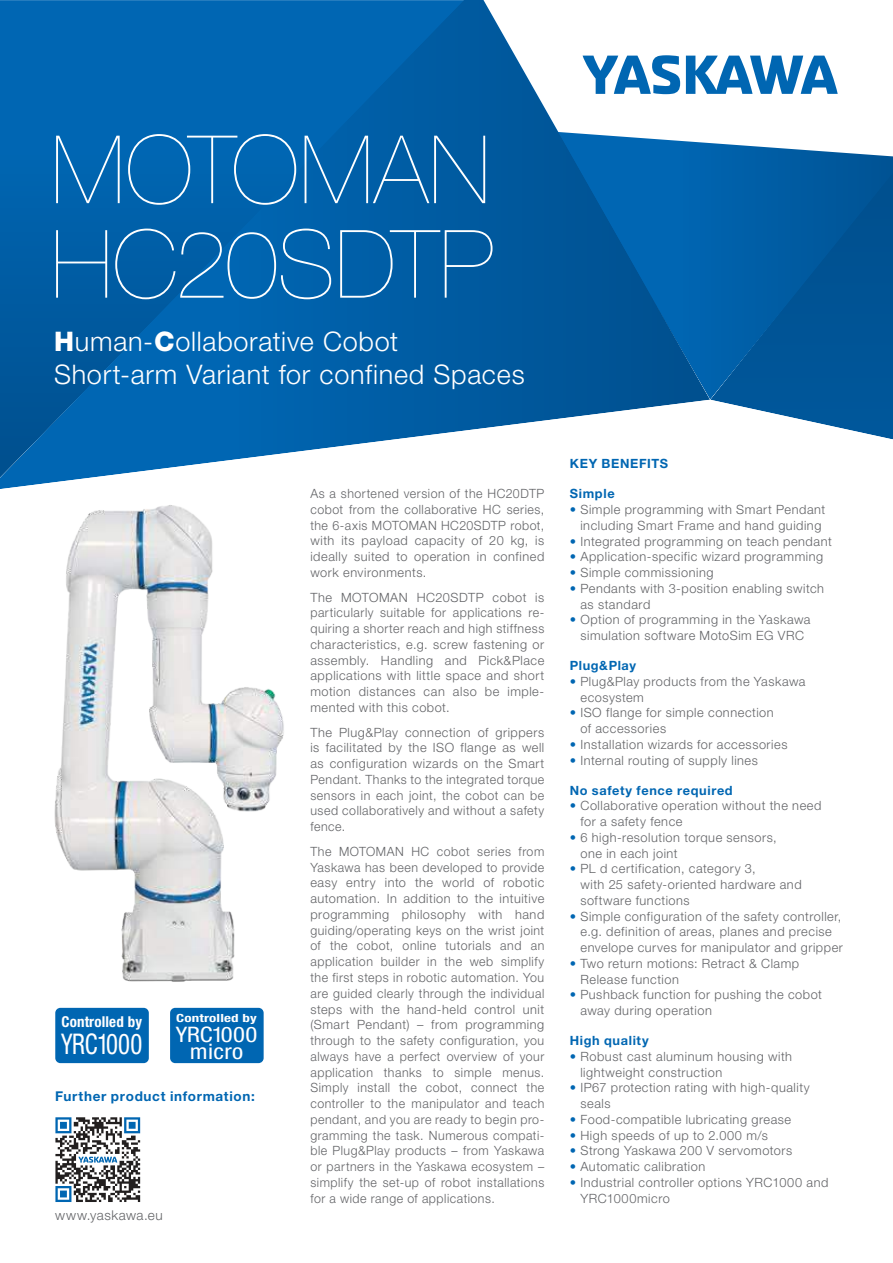
<style>
.page{position:relative;width:893px;height:1263px;background:#fff}
.page>*{position:absolute;margin:0;border:0;box-sizing:border-box;transform-origin:0 0}
.t1{font:200 94.5px/94.5px "Helvetica Neue LT Pro";letter-spacing:-.005em;color:#fff}
.t2{font:condensed 28.5px "Helvetica Neue LT Pro";letter-spacing:-.01em;color:#fff;scale:.87 1}
.t3{font:300 27px/33px "Helvetica Neue LT Pro";letter-spacing:.025em;color:#fff}
.t4{font:condensed 21.3px/16.5px "Helvetica Neue LT Pro";letter-spacing:.015em;color:#fff;text-align:center;scale:1.16 1}
.t5{font:700 condensed 15px "Helvetica Neue LT Pro";letter-spacing:.01em;color:#fff}
.t6{font:700 13.5px "Helvetica Neue LT Pro";letter-spacing:.05em;color:#0066b2}
.t7{font:300 13.5px "Helvetica Neue LT Pro";letter-spacing:.04em;color:#626366}
.t8{font:300 12.75px/15.8px "Helvetica Neue LT Pro";letter-spacing:.04em;color:#626366}
.t9{font:700 12.75px "Helvetica Neue LT Pro";letter-spacing:.05em;color:#0066b2}
.t10{font:700 condensed 11.25px "Helvetica Neue LT Pro";letter-spacing:.01em;color:#fff;scale:1.33 1}
.s1{font-weight:800}
.s2{color:#0066b2}
</style>
<div class="page">
<img style="left:712px;top:400px;width:181px;height:39px">
<img style="left:710px;top:156px;width:183px;height:244px">
<img style="left:0;top:0;width:710px;height:489px">
<div style="left:170px;top:1008px;width:94px;height:55px;background:#0066b2;border-radius:5px"></div>
<div style="left:55px;top:1008px;width:94px;height:55px;background:#0066b2;border-radius:5px"></div>
<img style="left:54px;top:505px;width:230px;height:477px">
<svg style="left:55px;top:1117px;width:85px;height:85px"></svg>
<svg style="left:483px;top:0;width:404px;height:156px"></svg>
<svg style="left:583px;top:55px;width:97px;height:39px"></svg>
<svg style="left:686px;top:56px;width:152px;height:38px"></svg>
<h1 class="t1" style="left:51px;top:123px;width:444px">MOTOMAN<br>HC20SDTP</h1>
<h3 class="t3" style="left:54px;top:327px;width:472px"><span class="s1">H</span>uman-<span class="s1">C</span>ollaborative Cobot<br>Short-arm Variant for confined Spaces</h3>
<p class="t5" style="left:61px;top:1016px;width:82px">Controlled by</p>
<h2 class="t2" style="left:61px;top:1027px;width:95px">YRC1000</h2>
<p class="t10" style="left:176px;top:1014px;width:62px">Controlled by</p>
<h3 class="t4" style="left:176px;top:1027px;width:72px">YRC1000 micro</h3>
<p class="t6" style="left:55px;top:1091px;width:201px">Further product information:</p>
<p class="t7" style="left:55px;top:1210px;width:109px">www.yaskawa.eu</p>
<p class="t8" style="left:310px;top:487px;width:235px;text-align:justify">As a shortened version of the HC20DTP cobot from the collaborative HC series, the 6-axis MOTOMAN HC20SDTP robot, with its payload capacity of 20 kg, is ideally suited to operation in confined work environments.</p>
<p class="t8" style="left:310px;top:590px;width:235px;text-align:justify">The MOTOMAN HC20SDTP cobot is particularly suitable for applications re&shy;quiring a shorter reach and high stiffness characteristics, e.g. screw fastening or assembly. Handling and Pick&amp;Place applications with little space and short motion distances can also be imple&shy;mented with this cobot.</p>
<p class="t8" style="left:310px;top:725px;width:235px;text-align:justify">The Plug&amp;Play connection of grippers is facilitated by the ISO flange as well as configuration wizards on the Smart Pendant. Thanks to the integrated torque sensors in each joint, the cobot can be used collaboratively and without a safety fence.</p>
<p class="t8" style="left:310px;top:845px;width:235px;text-align:justify">The MOTOMAN HC cobot series from Yaskawa has been developed to provide easy entry into the world of robotic automation. In addition to the intuitive programming philosophy with hand guiding/operating keys on the wrist joint of the cobot, online tutorials and an application builder in the web simplify the first steps in robotic automation. You are guided clearly through the individual steps with the hand-held control unit (Smart Pendant) – from programming through to the safety configuration, you always have a perfect overview of your application thanks to simple menus.<br>Simply install the cobot, connect the controller to the manipulator and teach pendant, and you are ready to begin pro&shy;gramming the task. Numerous compati&shy;ble Plug&amp;Play products – from Yaskawa or partners in the Yaskawa ecosystem – simplify the set-up of robot installations for a wide range of applications.</p>
<p class="t9" style="left:570px;top:459px;width:100px">KEY BENEFITS</p>
<p class="t9" style="left:570px;top:489px;width:46px">Simple</p>
<p class="t8" style="left:570px;top:503px;width:257px;text-align:center"><span class="s2">•</span> Simple programming with Smart Pendant including Smart Frame and hand guiding</p>
<p class="t8" style="left:570px;top:534px;width:263px"><span class="s2">•</span> Integrated programming on teach pendant</p>
<p class="t8" style="left:570px;top:550px;width:255px"><span class="s2">•</span> Application-specific wizard programming</p>
<p class="t8" style="left:570px;top:566px;width:145px"><span class="s2">•</span> Simple commissioning</p>
<p class="t8" style="left:580px;top:582px;width:245px;text-indent:-11px"><span class="s2">•</span> Pendants with 3-position enabling switch as standard</p>
<p class="t8" style="left:570px;top:613px;width:242px;text-align:center"><span class="s2">•</span> Option of programming in the Yaskawa simulation software MotoSim EG VRC</p>
<p class="t9" style="left:570px;top:661px;width:68px">Plug&amp;Play</p>
<p class="t8" style="left:580px;top:675px;width:227px;text-indent:-11px"><span class="s2">•</span> Plug&amp;Play products from the Yaskawa ecosystem</p>
<p class="t8" style="left:580px;top:706px;width:195px;text-indent:-11px"><span class="s2">•</span> ISO flange for simple connection of accessories</p>
<p class="t8" style="left:570px;top:738px;width:219px"><span class="s2">•</span> Installation wizards for accessories</p>
<p class="t8" style="left:570px;top:753px;width:190px"><span class="s2">•</span> Internal routing of supply lines</p>
<p class="t9" style="left:570px;top:785px;width:164px">No safety fence required</p>
<p class="t8" style="left:580px;top:799px;width:243px;text-indent:-11px"><span class="s2">•</span> Collaborative operation without the need for a safety fence</p>
<p class="t8" style="left:580px;top:831px;width:198px;text-indent:-11px"><span class="s2">•</span> 6 high-resolution torque sensors, one in each joint</p>
<p class="t8" style="left:580px;top:862px;width:223px;text-indent:-11px"><span class="s2">•</span> PL d certification, category 3,<br>with 25 safety-oriented hardware and software functions</p>
<p class="t8" style="left:580px;top:909px;width:264px;text-indent:-11px"><span class="s2">•</span> Simple configuration of the safety controller, e.g. definition of areas, planes and precise envelope curves for manipulator and gripper</p>
<p class="t8" style="left:580px;top:957px;width:220px;text-indent:-11px"><span class="s2">•</span> Two return motions: Retract &amp; Clamp<br>Release function</p>
<p class="t8" style="left:580px;top:988px;width:243px;text-indent:-11px"><span class="s2">•</span> Pushback function for pushing the cobot away during operation</p>
<p class="t9" style="left:570px;top:1036px;width:80px">High quality</p>
<p class="t8" style="left:580px;top:1049px;width:213px;text-indent:-11px"><span class="s2">•</span> Robust cast aluminum housing with lightweight construction</p>
<p class="t8" style="left:580px;top:1081px;width:231px;text-indent:-11px"><span class="s2">•</span> IP67 protection rating with high-quality seals</p>
<p class="t8" style="left:570px;top:1112px;width:223px"><span class="s2">•</span> Food-compatible lubricating grease</p>
<p class="t8" style="left:570px;top:1128px;width:200px"><span class="s2">•</span> High speeds of up to 2.000 m/s</p>
<p class="t8" style="left:570px;top:1144px;width:224px"><span class="s2">•</span> Strong Yaskawa 200 V servomotors</p>
<p class="t8" style="left:570px;top:1160px;width:137px"><span class="s2">•</span> Automatic calibration</p>
<p class="t8" style="left:580px;top:1175px;width:249px;text-indent:-11px"><span class="s2">•</span> Industrial controller options YRC1000 and<br>YRC1000micro</p>
</div>
